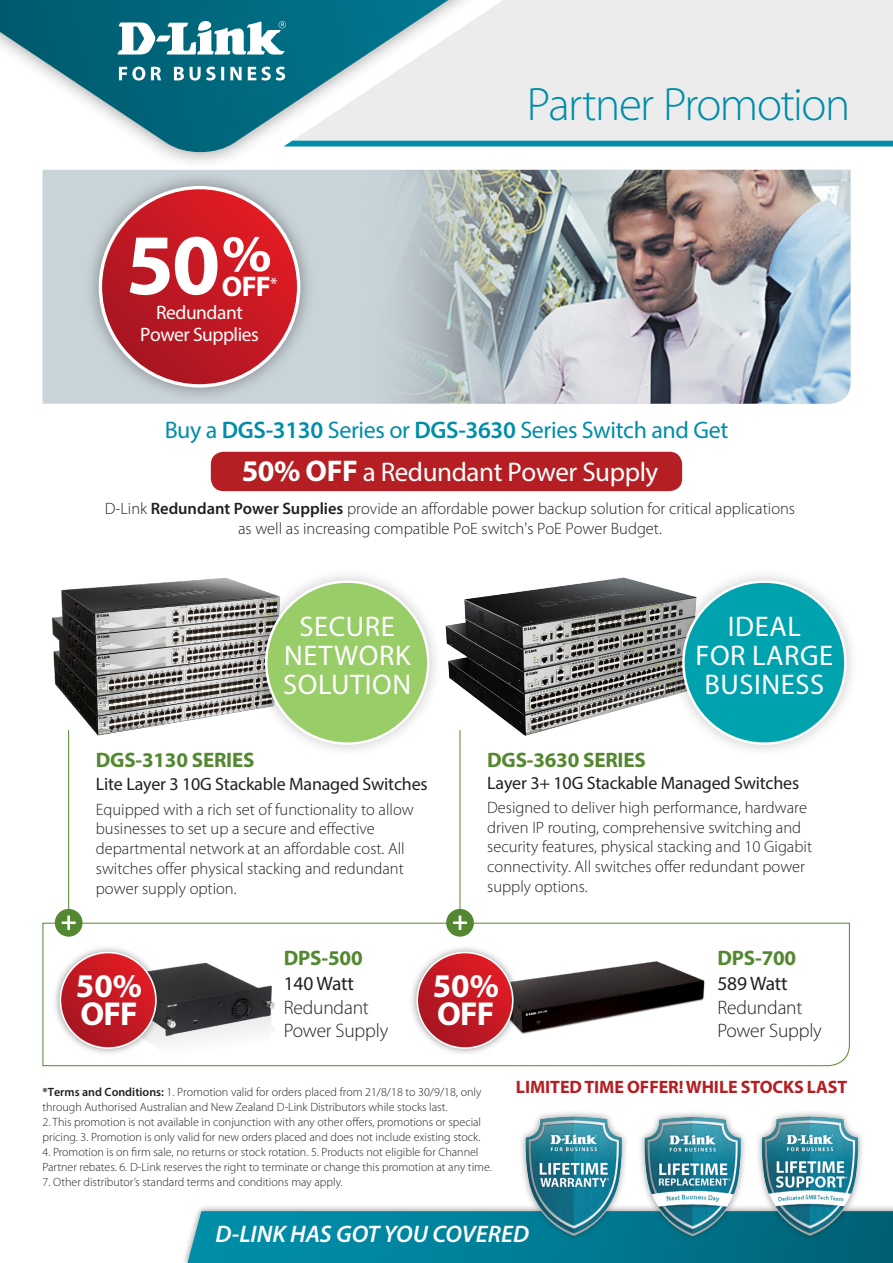
<style>
.page{position:relative;width:893px;height:1263px;background:#fff}
.page>*{position:absolute;margin:0;border:0;box-sizing:border-box;transform-origin:0 0}
.t1{font:700 87px "Myriad Pro";color:#fff}
.t2{font:700 51.9px "Myriad Pro";color:#fff;scale:1.09 1}
.t3{font:300 47.1px "Myriad Pro";letter-spacing:-.035em;color:#008da8}
.t4{font:700 33.3px "Myriad Pro";letter-spacing:-.025em;color:#fff}
.t5{font:28.5px "Myriad Pro";letter-spacing:.02em;color:#fff}
.t6{font:700 28.5px "Myriad Pro";color:#fff}
.Main_Body{font:27px "Myriad Pro";letter-spacing:-.015em;color:#fff}
.Main_Body-2{font:24px "Myriad Pro";letter-spacing:-.015em;color:#008da8}
.t7{font:italic 600 24px "Myriad Pro";color:#fff}
.t8{font:700 21px "Myriad Pro";letter-spacing:-.01em;color:#538830}
.t9{font:300 19.5px "Myriad Pro";letter-spacing:-.01em;color:#231f20}
.t10{font:19.5px/22.5px "Myriad Pro";letter-spacing:-.025em;color:#fff;text-align:center}
.t11{font:19.5px "Myriad Pro";letter-spacing:-.01em;color:#231f20}
.t12{font:18px "Myriad Pro";letter-spacing:-.01em;color:#231f20}
.t13{font:700 18px "Myriad Pro";letter-spacing:-.005em;color:#b51f23}
.Main_Body-3{font:300 16.5px/19.8px "Myriad Pro";color:#231f20}
.t14{font:300 12px/15px "Myriad Pro";color:#231f20}
.s1{font-weight:600}
.s2{font-weight:700;font-size:30px}
</style>
<div class="page">
<div style="left:43px;top:170px;width:131px;height:234px;background:#c9d4d9"></div>
<div style="left:0;top:0;width:801px;height:169px;background:#231f20;opacity:.45"></div>
<svg style="left:0;top:0;width:284px;height:155px"></svg>
<svg style="left:284px;top:0;width:609px;height:492px"></svg>
<div style="left:284px;top:141px;width:609px;height:5px;background:#008da8"></div>
<svg style="left:117px;top:21px;width:169px;height:34px"></svg>
<svg style="left:119px;top:67px;width:166px;height:14px"></svg>
<svg style="left:184px;top:1206px;width:709px;height:57px;background:#15889e"></svg>
<img style="left:521px;top:1112px;width:343px;height:132px">
<div style="left:83px;top:170px;width:233px;height:233px;background:#231f20;opacity:.45"></div>
<svg style="left:100px;top:188px;width:199px;height:198px;background:#c5212b"></svg>
<hr style="left:68px;top:730px;width:1px;height:193px;background:#538830">
<hr style="left:460px;top:730px;width:1px;height:193px;background:#538830">
<svg style="left:42px;top:922px;width:808px;height:144px"></svg>
<div style="left:55px;top:909px;width:28px;height:28px;background:#538830;border-radius:50%"></div>
<svg style="left:62px;top:915px;width:14px;height:15px"></svg>
<div style="left:446px;top:909px;width:28px;height:28px;background:#538830;border-radius:50%"></div>
<svg style="left:453px;top:915px;width:14px;height:15px"></svg>
<img style="left:51px;top:578px;width:201px;height:167px">
<img style="left:445px;top:577px;width:224px;height:168px">
<div style="left:409px;top:944px;width:112px;height:112px;background:#231f20;opacity:.45"></div>
<svg style="left:417px;top:952px;width:96px;height:96px;background:#c51f29"></svg>
<div style="left:416px;top:952px;width:98px;height:97px;border:2px solid #fff;border-radius:50%"></div>
<div style="left:211px;top:452px;width:471px;height:39px;background:#b51f23;border-radius:13px"></div>
<div style="left:669px;top:567px;width:191px;height:191px;background:#231f20;opacity:.25"></div>
<div style="left:683px;top:582px;width:162px;height:162px;background:#00a3ad;border-radius:50%"></div>
<div style="left:252px;top:567px;width:191px;height:191px;background:#231f20;opacity:.25"></div>
<div style="left:266px;top:582px;width:162px;height:162px;background:#99cd67;border-radius:50%"></div>
<p class="t1" style="left:126px;top:208px;width:96px">50</p>
<p class="t2" style="left:222px;top:220px;width:47px">%</p>
<p class="t6" style="left:222px;top:268px;width:57px">OFF<sup>*</sup></p>
<p class="t10" style="left:140px;top:301px;width:120px">Redundant<br>Power Supplies</p>
<p class="t3" style="left:527px;top:76px;width:325px">Partner Promotion</p>
<p class="Main_Body-2" style="left:165px;top:416px;width:565px">Buy a <span class="s1">DGS-3130</span> Series or <span class="s1">DGS-3630</span> Series Switch and Get</p>
<p class="Main_Body" style="left:242px;top:455px;width:418px"><span class="s2">50% OFF</span> a Redundant Power Supply</p>
<p class="Main_Body-3" style="left:105px;top:498px;width:692px;text-align:center">D-Link <span class="s1">Redundant Power Supplies</span> provide an affordable power backup solution for critical applications as well as increasing compatible PoE switch's PoE Power Budget.</p>
<p class="t5" style="left:300px;top:609px;width:97px">SECURE</p>
<p class="t5" style="left:284px;top:638px;width:128px">NETWORK</p>
<p class="t5" style="left:283px;top:666px;width:129px">SOLUTION</p>
<p class="t8" style="left:96px;top:746px;width:160px">DGS-3130 SERIES</p>
<p class="t12" style="left:96px;top:773px;width:333px">Lite Layer 3 10G Stackable Managed Switches</p>
<p class="Main_Body-3" style="left:96px;top:799px;width:319px">Equipped with a rich set of functionality to allow businesses to set up a secure and effective departmental network at an affordable cost. All switches offer physical stacking and redundant power supply option.</p>
<p class="t5" style="left:728px;top:609px;width:74px">IDEAL</p>
<p class="t5" style="left:696px;top:638px;width:139px">FOR LARGE</p>
<p class="t5" style="left:705px;top:666px;width:121px">BUSINESS</p>
<p class="t8" style="left:487px;top:746px;width:160px">DGS-3630 SERIES</p>
<p class="t12" style="left:487px;top:772px;width:314px">Layer 3+ 10G Stackable Managed Switches</p>
<p class="Main_Body-3" style="left:487px;top:797px;width:326px">Designed to deliver high performance, hardware driven IP routing, comprehensive switching and security features, physical stacking and 10 Gigabit connectivity. All switches offer redundant power supply options.</p>
<p class="t4" style="left:76px;top:964px;width:68px">50%</p>
<p class="t4" style="left:80px;top:991px;width:59px">OFF</p>
<p class="t8" style="left:284px;top:944px;width:80px">DPS-500</p>
<p class="t11" style="left:284px;top:972px;width:72px">140 Watt</p>
<p class="t9" style="left:284px;top:995px;width:87px">Redundant</p>
<p class="t9" style="left:284px;top:1019px;width:106px">Power Supply</p>
<p class="t4" style="left:433px;top:964px;width:68px">50%</p>
<p class="t4" style="left:437px;top:991px;width:59px">OFF</p>
<p class="t14" style="left:43px;top:1084px;width:440px"><span class="s1">*Terms and Conditions:</span> 1. Promotion valid for orders placed from 21/8/18 to 30/9/18, only through Authorised Australian and New Zealand D-Link Distributors while stocks last.</p>
<p class="t14" style="left:43px;top:1114px;width:440px">2. This promotion is not available in conjunction with any other offers, promotions or special pricing. 3. Promotion is only valid for new orders placed and does not include existing stock.</p>
<p class="t14" style="left:43px;top:1144px;width:451px">4. Promotion is on firm sale, no returns or stock rotation. 5. Products not eligible for Channel<br>Partner rebates. 6. D-Link reserves the right to terminate or change this promotion at any time.</p>
<p class="t14" style="left:43px;top:1174px;width:302px">7. Other distributor’s standard terms and conditions may apply.</p>
<p class="t8" style="left:717px;top:944px;width:80px">DPS-700</p>
<p class="t11" style="left:717px;top:972px;width:72px">589 Watt</p>
<p class="t9" style="left:717px;top:995px;width:87px">Redundant</p>
<p class="t9" style="left:717px;top:1019px;width:106px">Power Supply</p>
<p class="t13" style="left:516px;top:1075px;width:333px">LIMITED TIME OFFER! WHILE STOCKS LAST</p>
<p class="t7" style="left:215px;top:1218px;width:315px">D-LINK HAS GOT YOU COVERED</p>
</div>
